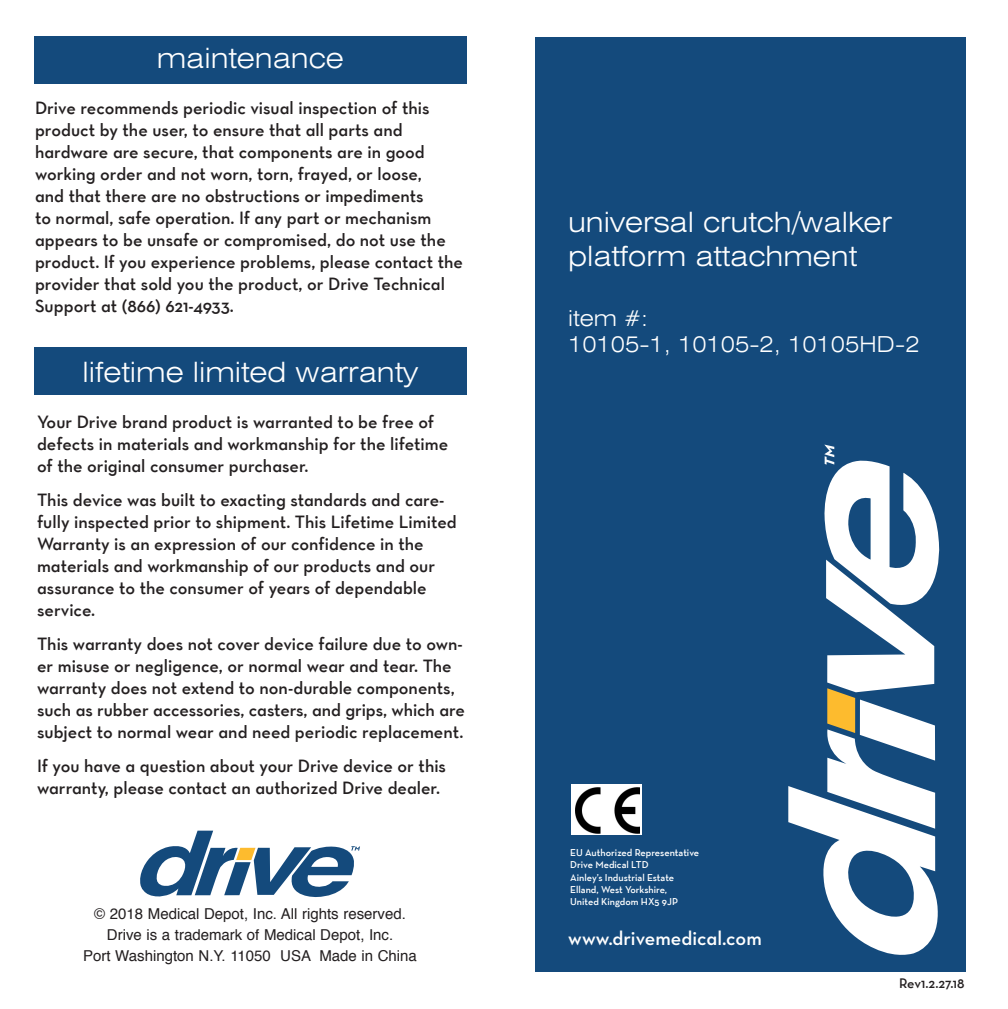
<style>
.page{position:relative;width:1008px;height:1009px;background:#fff}
.page>*{position:absolute;margin:0;border:0;box-sizing:border-box;transform-origin:0 0}
.t1{font:300 expanded 28px "Swiss 721 BT";color:#fff}
.t2{font:300 expanded 22px "Swiss 721 BT";color:#fff}
.t3{font:20px "Neutraface Text Demi Alt";color:#fff}
.Copy_of_Normal{font:18px/22px "Neutraface Text TT Demi Alt";color:#231f20}
.t4{font:15px "Helvetica";color:#231f20}
.Copy_of_Normal-2{font:14px "Neutraface Text TT Demi Alt";letter-spacing:-.005em;color:#231f20}
.t5{font:600 10px "Neutraface Text TT";color:#fff}
</style>
<div class="page">
<div style="left:536px;top:37px;width:430px;height:934px;background:#144a7c"></div>
<svg style="left:788px;top:444px;width:152px;height:510px"></svg>
<div style="left:572px;top:784px;width:70px;height:50px;background:#fff"></div>
<img style="left:575px;top:787px;width:64px;height:45px">
<div style="left:34px;top:347px;width:432px;height:47px;background:#144a7c"></div>
<div style="left:34px;top:36px;width:432px;height:48px;background:#144a7c"></div>
<svg style="left:140px;top:830px;width:220px;height:66px"></svg>
<p class="t1" style="left:157px;top:41px;width:189px">maintenance</p>
<p class="Copy_of_Normal" style="left:35px;top:97px;width:430px">Drive recommends periodic visual inspection of this product by the user, to ensure that all parts and hardware are secure, that components are in good working order and not worn, torn, frayed, or loose,<br>and that there are no obstructions or impediments<br>to normal, safe operation. If any part or mechanism appears to be unsafe or compromised, do not use the product. If you experience problems, please contact the provider that sold you the product, or Drive Technical Support at (866) 621-4933.</p>
<p class="t1" style="left:83px;top:355px;width:337px">lifetime limited warranty</p>
<p class="Copy_of_Normal" style="left:37px;top:410px;width:413px">Your Drive brand product is warranted to be free of defects in materials and workmanship for the lifetime of the original consumer purchaser.</p>
<p class="Copy_of_Normal" style="left:37px;top:488px;width:421px">This device was built to exacting standards and care&shy;fully inspected prior to shipment. This Lifetime Limited Warranty is an expression of our confidence in the materials and workmanship of our products and our assurance to the consumer of years of dependable service.</p>
<p class="Copy_of_Normal" style="left:37px;top:632px;width:429px">This warranty does not cover device failure due to own&shy;er misuse or negligence, or normal wear and tear. The warranty does not extend to non-durable components, such as rubber accessories, casters, and grips, which are subject to normal wear and need periodic replacement.</p>
<p class="Copy_of_Normal" style="left:37px;top:754px;width:411px">If you have a question about your Drive device or this warranty, please contact an authorized Drive dealer.</p>
<p class="t4" style="left:94px;top:901px;width:313px">© 2018 Medical Depot, Inc. All rights reserved.</p>
<p class="t4" style="left:107px;top:922px;width:288px">Drive is a trademark of Medical Depot, Inc.</p>
<p class="t4" style="left:83px;top:943px;width:335px">Port Washington N.Y. 11050 USA Made in China</p>
<p class="t1" style="left:568px;top:205px;width:325px">universal crutch/walker</p>
<p class="t1" style="left:568px;top:239px;width:290px">platform attachment</p>
<p class="t2" style="left:568px;top:305px;width:81px">item #:</p>
<p class="t2" style="left:568px;top:331px;width:353px">10105-1, 10105-2, 10105HD-2</p>
<p class="t5" style="left:570px;top:846px;width:130px">EU Authorized Representative</p>
<p class="t5" style="left:570px;top:858px;width:80px">Drive Medical LTD</p>
<p class="t5" style="left:570px;top:870px;width:105px">Ainley’s Industrial Estate</p>
<p class="t5" style="left:570px;top:882px;width:99px">Elland, West Yorkshire,</p>
<p class="t5" style="left:570px;top:894px;width:109px">United Kingdom HX5 9JP</p>
<p class="t3" style="left:568px;top:924px;width:195px">www.drivemedical.com</p>
<p class="Copy_of_Normal-2" style="left:899px;top:973px;width:67px">Rev1.2.27.18</p>
</div>
